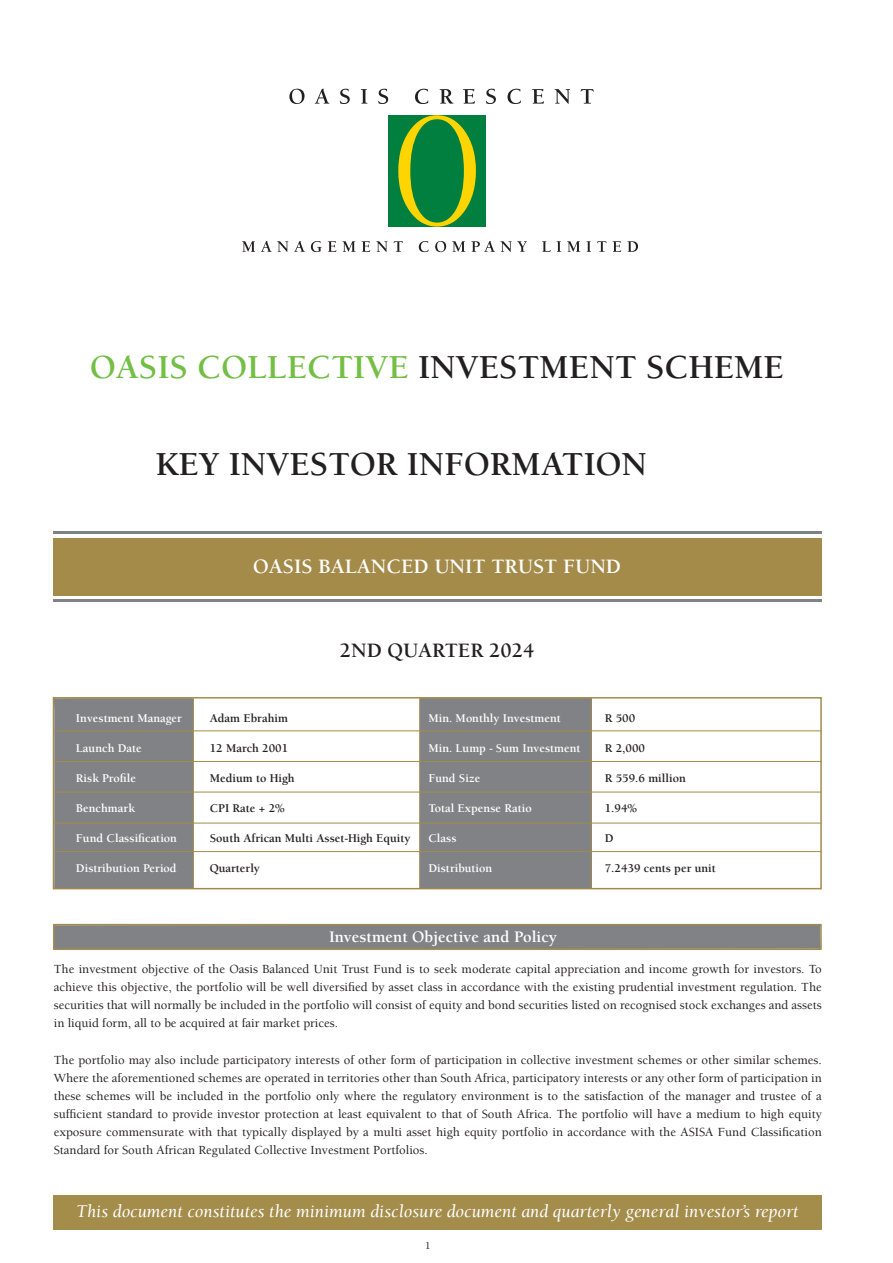
<style>
.page{position:relative;width:893px;height:1263px;background:#fff}
.page>*{position:absolute;margin:0;border:0;box-sizing:border-box;transform-origin:0 0}
.t1{font:700 34.5px "Berkeley Std";color:#231f20}
.t2{font:700 21px "Berkeley Std";color:#fff}
.t3{font:700 21px "Berkeley Std";color:#231f20}
.t4{font:italic 18.45px "Berkeley Std";color:#fff}
.t5{font:700 16.5px "Berkeley Std";color:#fff}
.t6{font:500 12.75px/18px "Berkeley Std";color:#231f20;text-align:justify}
.t7{font:700 12.15px "Berkeley Std";color:#fff}
.t8{font:700 12.15px "Berkeley Std";color:#231f20}
.t9{font:500 10.5px "Berkeley Std";color:#231f20}
.s1{color:#72bf44}
</style>
<div class="page">
<div style="left:56px;top:927px;width:763px;height:20px;background:#808285"></div>
<div style="left:53px;top:924px;width:769px;height:26px;border:2px solid #a48c4f"></div>
<div style="left:389px;top:115px;width:97px;height:112px;background:#007f3e"></div>
<svg style="left:398px;top:115px;width:78px;height:112px"></svg>
<svg style="left:289px;top:89px;width:305px;height:15px"></svg>
<svg style="left:242px;top:241px;width:396px;height:11px"></svg>
<div style="left:53px;top:539px;width:768px;height:57px;background:#a48b4a"></div>
<hr style="left:53px;top:599px;width:768px;height:3px;background:#808285">
<hr style="left:53px;top:531px;width:768px;height:3px;background:#808285">
<div style="left:56px;top:700px;width:137px;height:186px;background:#808285"></div>
<div style="left:420px;top:698px;width:171px;height:190px;background:#808285"></div>
<hr style="left:193px;top:698px;width:1px;height:190px;background:#a48c4f">
<hr style="left:54px;top:730px;width:768px;height:1px;background:#a48b4a">
<hr style="left:54px;top:761px;width:768px;height:1px;background:#a48b4a">
<hr style="left:54px;top:792px;width:768px;height:1px;background:#a48b4a">
<hr style="left:54px;top:851px;width:768px;height:1px;background:#a48b4a">
<hr style="left:54px;top:823px;width:768px;height:1px;background:#a48b4a">
<hr style="left:419px;top:698px;width:1px;height:190px;background:#a48c4f">
<hr style="left:591px;top:698px;width:1px;height:190px;background:#a48c4f">
<div style="left:53px;top:697px;width:769px;height:192px;border:2px solid #a48b4a"></div>
<div style="left:53px;top:1195px;width:769px;height:34px;background:#a48c4b"></div>
<h1 class="t1" style="left:90px;top:349px;width:695px"><span class="s1">OASIS COLLECTIVE</span> INVESTMENT SCHEME</h1>
<h1 class="t1" style="left:156px;top:445px;width:493px">KEY INVESTOR INFORMATION</h1>
<h2 class="t2" style="left:253px;top:555px;width:369px">OASIS BALANCED UNIT TRUST FUND</h2>
<h2 class="t3" style="left:340px;top:639px;width:196px">2ND QUARTER 2024</h2>
<p class="t7" style="left:76px;top:711px;width:108px">Investment Manager</p>
<p class="t8" style="left:210px;top:711px;width:80px">Adam Ebrahim</p>
<p class="t7" style="left:428px;top:711px;width:134px">Min. Monthly Investment</p>
<p class="t8" style="left:605px;top:711px;width:32px">R 500</p>
<p class="t7" style="left:76px;top:741px;width:67px">Launch Date</p>
<p class="t8" style="left:210px;top:741px;width:80px">12 March 2001</p>
<p class="t7" style="left:428px;top:741px;width:154px">Min. Lump - Sum Investment</p>
<p class="t8" style="left:605px;top:741px;width:42px">R 2,000</p>
<p class="t7" style="left:76px;top:771px;width:62px">Risk Profile</p>
<p class="t8" style="left:210px;top:771px;width:86px">Medium to High</p>
<p class="t7" style="left:428px;top:771px;width:53px">Fund Size</p>
<p class="t8" style="left:605px;top:771px;width:83px">R 559.6 million</p>
<p class="t7" style="left:76px;top:801px;width:61px">Benchmark</p>
<p class="t8" style="left:210px;top:801px;width:76px">CPI Rate + 2%</p>
<p class="t7" style="left:428px;top:801px;width:105px">Total Expense Ratio</p>
<p class="t8" style="left:605px;top:801px;width:34px">1.94%</p>
<p class="t7" style="left:76px;top:831px;width:103px">Fund Classification</p>
<p class="t8" style="left:210px;top:831px;width:202px">South African Multi Asset-High Equity</p>
<p class="t7" style="left:428px;top:831px;width:30px">Class</p>
<p class="t8" style="left:605px;top:831px;width:10px">D</p>
<p class="t7" style="left:76px;top:861px;width:102px">Distribution Period</p>
<p class="t8" style="left:210px;top:861px;width:52px">Quarterly</p>
<p class="t7" style="left:428px;top:861px;width:65px">Distribution</p>
<p class="t8" style="left:605px;top:861px;width:113px">7.2439 cents per unit</p>
<p class="t5" style="left:329px;top:928px;width:230px">Investment Objective and Policy</p>
<p class="t6" style="left:54px;top:961px;width:769px">The investment objective of the Oasis Balanced Unit Trust Fund is to seek moderate capital appreciation and income growth for investors. To achieve this objective, the portfolio will be well diversified by asset class in accordance with the existing prudential investment regulation. The securities that will normally be included in the portfolio will consist of equity and bond securities listed on recognised stock exchanges and assets in liquid form, all to be acquired at fair market prices.</p>
<p class="t6" style="left:54px;top:1051px;width:769px">The portfolio may also include participatory interests of other form of participation in collective investment schemes or other similar schemes.<br>Where the aforementioned schemes are operated in territories other than South Africa, participatory interests or any other form of participation in these schemes will be included in the portfolio only where the regulatory environment is to the satisfaction of the manager and trustee of a sufficient standard to provide investor protection at least equivalent to that of South Africa. The portfolio will have a medium to high equity exposure commensurate with that typically displayed by a multi asset high equity portfolio in accordance with the ASISA Fund Classification Standard for South African Regulated Collective Investment Portfolios.</p>
<h3 class="t4" style="left:76px;top:1201px;width:724px">This document constitutes the minimum disclosure document and quarterly general investor’s report</h3>
<p class="t9" style="left:425px;top:1240px;width:7px">1</p>
</div>
